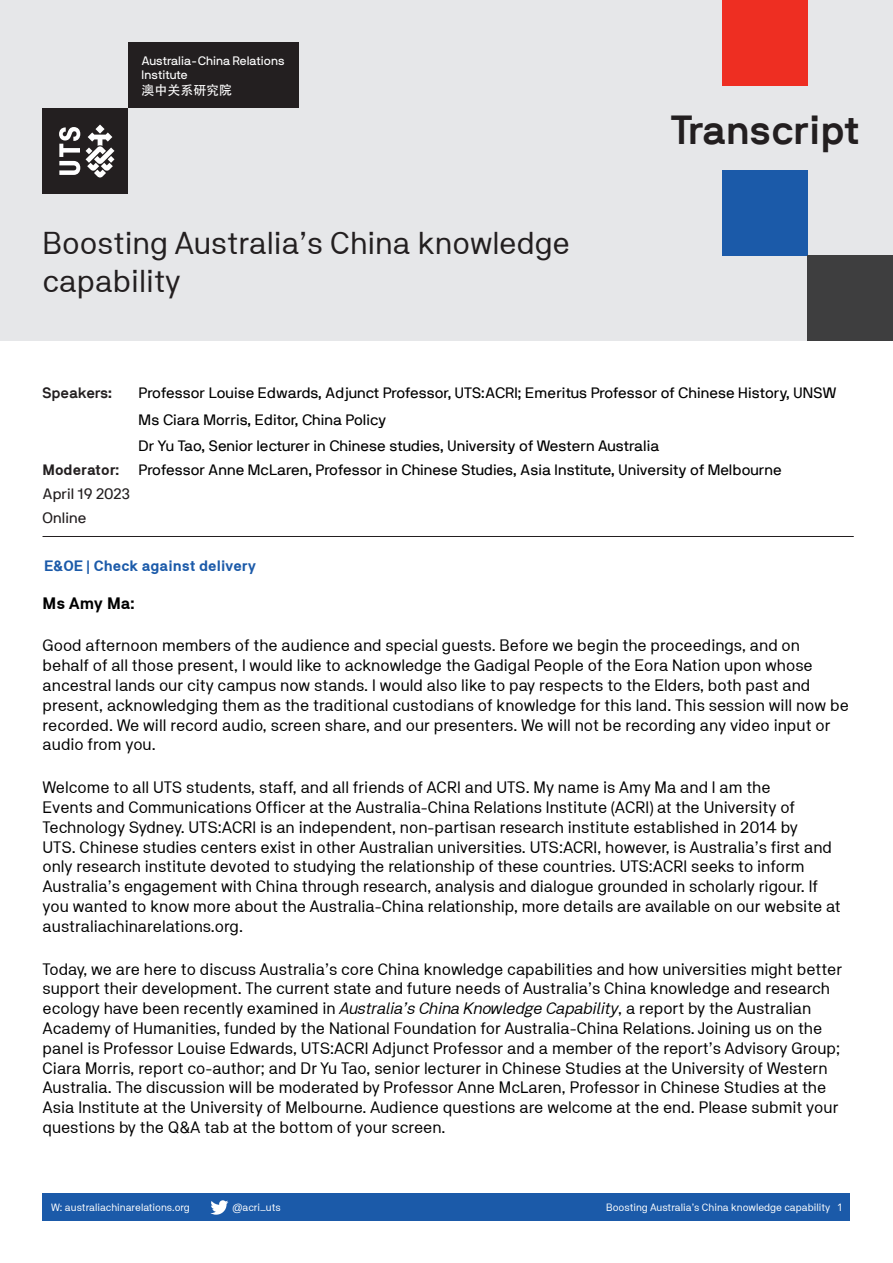
<style>
.page{position:relative;width:893px;height:1263px;background:#fff}
.page>*{position:absolute;margin:0;border:0;box-sizing:border-box;transform-origin:0 0}
.Heading_1{font:700 40.5px "NB International Pro";color:#231f20}
.Report_title{font:31.5px/37.8px "NB Akademie Std";color:#231f20}
.Body_Copy{font:16.5px/19.8px "NB Akademie Std";color:#000}
.Body_Copy-2{font:700 16.5px "NB Akademie Std";color:#000}
.Body_Copy-3{font:15px "NB International Pro";color:#000}
.Article_information{font:700 15px "NB Akademie Std";color:#1b5aa9}
.Date{font:15px "NB International Pro";color:#231f20}
.Date-2{font:700 15px "NB Akademie Std";color:#231f20}
.Date-3{font:700 15px "NB International Pro";letter-spacing:-.01em;color:#231f20}
.Location{font:15px "NB International Pro";color:#231f20}
.t1{font:12.9px "Adobe Heiti Std Regular G Bpc EUC H";color:#fff}
.t2{font:12.15px/14.7px "NB International Pro";color:#fff}
.t3{font:10.5px "NB Akademie Std";color:#fff}
.s1{font-style:italic}
</style>
<div class="page">
<div style="left:43px;top:1193px;width:807px;height:27px;background:#1b5aa9"></div>
<svg style="left:210px;top:1200px;width:18px;height:15px"></svg>
<div style="left:0;top:0;width:893px;height:340px;background:#e6e7e9"></div>
<div style="left:43px;top:108px;width:85px;height:85px;background:#231f20"></div>
<div style="left:128px;top:43px;width:171px;height:65px;background:#231f20"></div>
<svg style="left:86px;top:125px;width:28px;height:53px"></svg>
<svg style="left:59px;top:127px;width:21px;height:48px"></svg>
<hr style="left:43px;top:536px;width:811px;height:1px;background:#231f20">
<div style="left:723px;top:0;width:85px;height:85px;background:#ee2e22"></div>
<div style="left:723px;top:170px;width:85px;height:85px;background:#1b5aa9"></div>
<div style="left:808px;top:255px;width:85px;height:85px;background:#3e3e3f"></div>
<p class="t2" style="left:142px;top:53px;width:145px">Australia-China Relations<br>Institute</p>
<p class="t1" style="left:142px;top:83px;width:92px">澳中关系研究院</p>
<p class="Report_title" style="left:43px;top:224px;width:529px">Boosting Australia’s China knowledge capability</p>
<p class="Heading_1" style="left:671px;top:106px;width:191px">Transcript</p>
<p class="Date-3" style="left:43px;top:384px;width:71px">Speakers:</p>
<p class="Body_Copy-3" style="left:139px;top:384px;width:700px">Professor Louise Edwards, Adjunct Professor, UTS:ACRI; Emeritus Professor of Chinese History, UNSW</p>
<p class="Body_Copy-3" style="left:139px;top:411px;width:249px">Ms Ciara Morris, Editor, China Policy</p>
<p class="Body_Copy-3" style="left:139px;top:437px;width:522px">Dr Yu Tao, Senior lecturer in Chinese studies, University of Western Australia</p>
<p class="Date-2" style="left:43px;top:462px;width:78px">Moderator:</p>
<p class="Body_Copy-3" style="left:139px;top:461px;width:645px">Professor Anne McLaren, Professor in Chinese Studies, Asia Institute, University of Melbourne</p>
<p class="Date" style="left:43px;top:485px;width:89px">April 19 2023</p>
<p class="Location" style="left:43px;top:509px;width:45px">Online</p>
<p class="Article_information" style="left:44px;top:557px;width:214px">E&amp;OE | Check against delivery</p>
<p class="Body_Copy-2" style="left:43px;top:593px;width:93px">Ms Amy Ma:</p>
<p class="Body_Copy" style="left:43px;top:635px;width:808px">Good afternoon members of the audience and special guests. Before we begin the proceedings, and on behalf of all those present, I would like to acknowledge the Gadigal People of the Eora Nation upon whose ancestral lands our city campus now stands. I would also like to pay respects to the Elders, both past and present, acknowledging them as the traditional custodians of knowledge for this land. This session will now be recorded. We will record audio, screen share, and our presenters. We will not be recording any video input or audio from you.</p>
<p class="Body_Copy" style="left:43px;top:777px;width:800px">Welcome to all UTS students, staff, and all friends of ACRI and UTS. My name is Amy Ma and I am the<br>Events and Communications Officer at the Australia-China Relations Institute (ACRI) at the University of Technology Sydney. UTS:ACRI is an independent, non-partisan research institute established in 2014 by<br>UTS. Chinese studies centers exist in other Australian universities. UTS:ACRI, however, is Australia’s first and only research institute devoted to studying the relationship of these countries. UTS:ACRI seeks to inform Australia’s engagement with China through research, analysis and dialogue grounded in scholarly rigour. If you wanted to know more about the Australia-China relationship, more details are available on our website at australiachinarelations.org.</p>
<p class="Body_Copy" style="left:43px;top:959px;width:801px">Today, we are here to discuss Australia’s core China knowledge capabilities and how universities might better support their development. The current state and future needs of Australia’s China knowledge and research ecology have been recently examined in <span class="s1">Australia’s China Knowledge Capability</span>, a report by the Australian Academy of Humanities, funded by the National Foundation for Australia-China Relations. Joining us on the panel is Professor Louise Edwards, UTS:ACRI Adjunct Professor and a member of the report’s Advisory Group; Ciara Morris, report co-author; and Dr Yu Tao, senior lecturer in Chinese Studies at the University of Western Australia. The discussion will be moderated by Professor Anne McLaren, Professor in Chinese Studies at the Asia Institute at the University of Melbourne. Audience questions are welcome at the end. Please submit your questions by the Q&amp;A tab at the bottom of your screen.</p>
<p class="t3" style="left:51px;top:1201px;width:140px">W: australiachinarelations.org</p>
<p class="t3" style="left:233px;top:1201px;width:50px">@acri_uts</p>
<p class="t3" style="left:606px;top:1201px;width:237px">Boosting Australia’s China knowledge capability 1</p>
</div>
